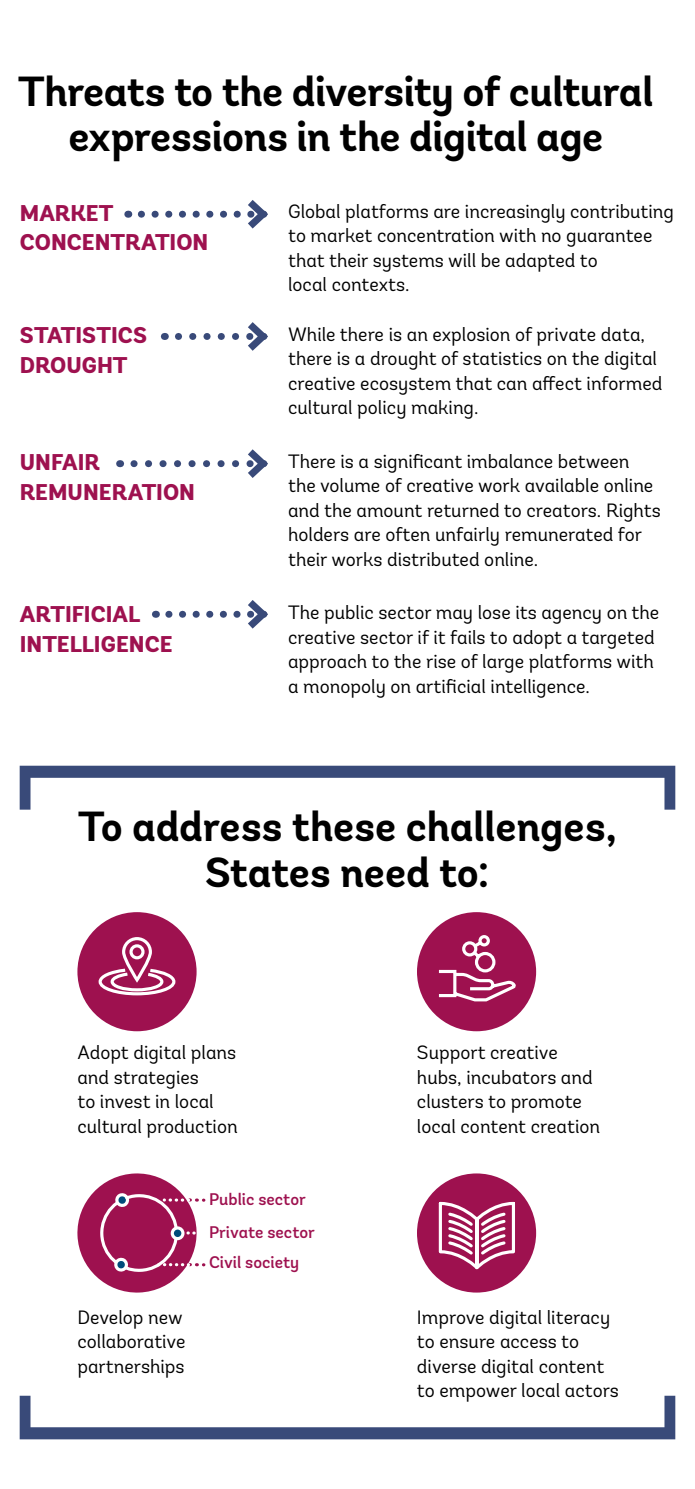
<style>
.page{position:relative;width:695px;height:1489px;background:#fff}
.page>*{position:absolute;margin:0;border:0;box-sizing:border-box;transform-origin:0 0}
.t1{font:700 42px/45.3px "Andes";letter-spacing:-.015em;color:#000;text-align:center}
.t2{font:800 22.75px/29.8px "Andes";color:#9e114f}
.t3{font:19.25px/24.5px "Andes";color:#000}
.t4{font:500 16.8px/32.7px "Andes";color:#9e114f}
</style>
<div class="page">
<svg style="left:178px;top:322px;width:90px;height:29px"></svg>
<svg style="left:141px;top:200px;width:127px;height:29px"></svg>
<svg style="left:134px;top:449px;width:134px;height:29px"></svg>
<svg style="left:169px;top:600px;width:99px;height:29px"></svg>
<div style="left:77px;top:912px;width:119px;height:119px;background:#9e114f;border-radius:50%"></div>
<svg style="left:98px;top:937px;width:78px;height:59px"></svg>
<div style="left:417px;top:912px;width:119px;height:119px;background:#9e114f;border-radius:50%"></div>
<svg style="left:438px;top:935px;width:78px;height:67px"></svg>
<div style="left:417px;top:1173px;width:119px;height:119px;background:#9e114f;border-radius:50%"></div>
<svg style="left:438px;top:1201px;width:77px;height:69px"></svg>
<svg style="left:77px;top:1173px;width:129px;height:120px"></svg>
<svg style="left:20px;top:1395px;width:655px;height:44px"></svg>
<svg style="left:20px;top:765px;width:655px;height:44px"></svg>
<h1 class="t1" style="left:18px;top:70px;width:636px">Threats to the diversity of cultural expressions in the digital age</h1>
<p class="t2" style="left:20px;top:199px;width:190px">MARKET<br>CONCENTRATION</p>
<p class="t3" style="left:288px;top:199px;width:387px">Global platforms are increasingly contributing to market concentration with no guarantee that their systems will be adapted to<br>local contexts.</p>
<p class="t3" style="left:288px;top:322px;width:376px">While there is an explosion of private data, there is a drought of statistics on the digital creative ecosystem that can affect informed cultural policy making.</p>
<p class="t3" style="left:288px;top:448px;width:374px">There is a significant imbalance between the volume of creative work available online and the amount returned to creators. Rights holders are often unfairly remunerated for their works distributed online.</p>
<p class="t3" style="left:288px;top:600px;width:372px">The public sector may lose its agency on the creative sector if it fails to adopt a targeted approach to the rise of large platforms with a monopoly on artificial intelligence.</p>
<p class="t2" style="left:20px;top:322px;width:129px">STATISTICS<br>DROUGHT</p>
<p class="t2" style="left:20px;top:448px;width:177px">UNFAIR<br>REMUNERATION</p>
<p class="t2" style="left:20px;top:600px;width:154px">ARTIFICIAL<br>INTELLIGENCE</p>
<h1 class="t1" style="left:78px;top:805px;width:540px">To address these challenges,<br>States need to:</h1>
<p class="t3" style="left:77px;top:1040px;width:162px">Adopt digital plans and strategies<br>to invest in local cultural production</p>
<p class="t3" style="left:77px;top:1304px;width:110px">Develop new collaborative partnerships</p>
<p class="t4" style="left:209px;top:1183px;width:107px">Public sector<br>Private sector</p>
<p class="t4" style="left:209px;top:1245px;width:92px">Civil society</p>
<p class="t3" style="left:417px;top:1040px;width:185px">Support creative hubs, incubators and clusters to promote local content creation</p>
<p class="t3" style="left:417px;top:1304px;width:203px">Improve digital literacy to ensure access to diverse digital content to empower local actors</p>
</div>
